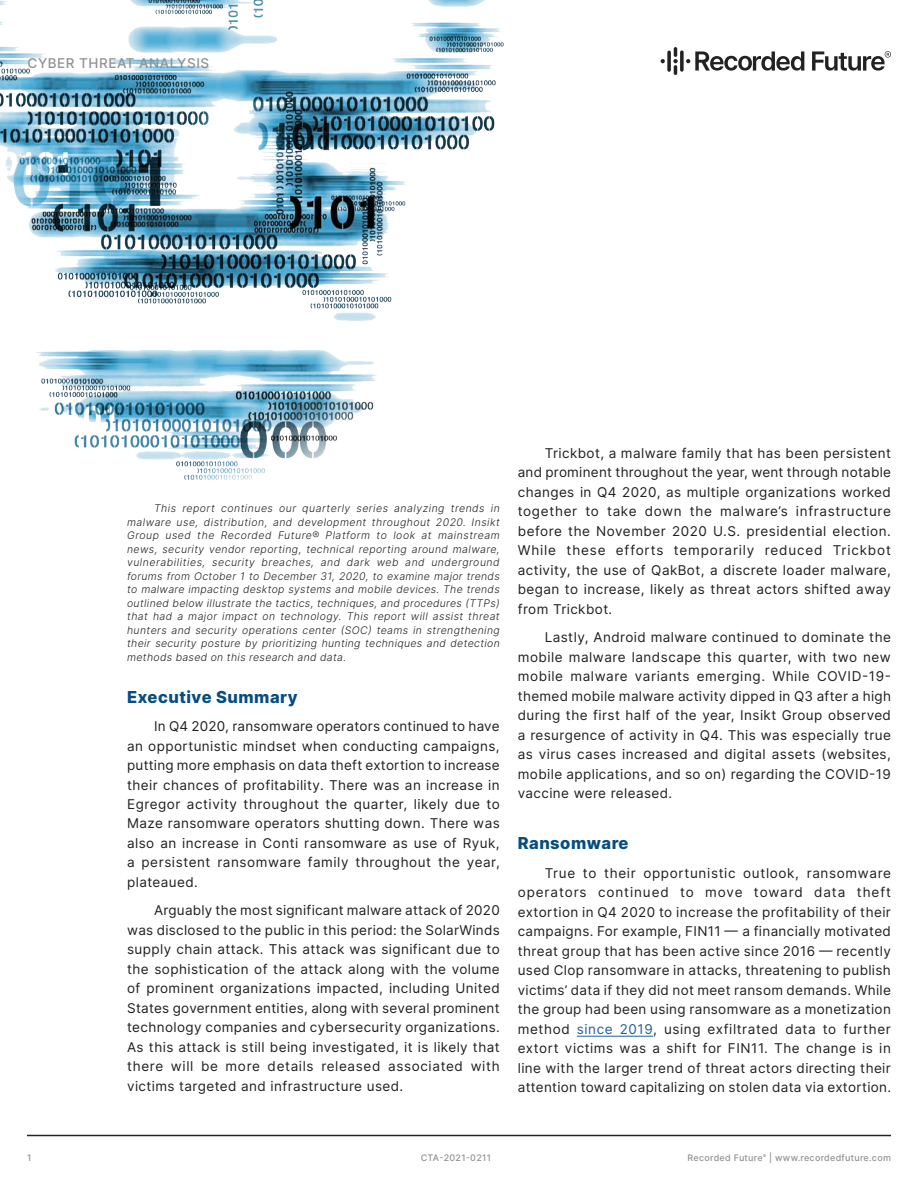
<style>
.page{position:relative;width:918px;height:1188px;background:#fff}
.page>*{position:absolute;margin:0;border:0;box-sizing:border-box;transform-origin:0 0}
.t1{font:800 16.5px "Inter";letter-spacing:.03em;color:#064d80}
.t2{font:13.5px/19.5px "Inter";letter-spacing:.03em;color:#231f20;text-align:justify}
.t3{font:500 13.5px "Inter";letter-spacing:.04em;color:#8f9193}
.t4{font:italic 300 10.5px/13.5px "Inter";letter-spacing:.03em;color:#231f20;text-align:justify}
.t5{font:500 9px "Inter";letter-spacing:.03em;color:#8f9193}
.s1{color:#215e9f}
</style>
<div class="page">
<hr style="left:27px;top:1135px;width:864px;height:1px;background:#222">
<img style="left:0;top:0;width:504px;height:480px">
<hr style="left:577px;top:1036px;width:76px;height:1px;background:#215e9f">
<svg style="left:812px;top:51px;width:79px;height:20px"></svg>
<svg style="left:661px;top:59px;width:4px;height:4px"></svg>
<svg style="left:667px;top:51px;width:4px;height:21px"></svg>
<svg style="left:673px;top:47px;width:131px;height:28px"></svg>
<p class="t3" style="left:28px;top:54px;width:183px">CYBER THREAT ANALYSIS</p>
<p class="t4" style="left:127px;top:501px;width:374px;text-indent:27px">This report continues our quarterly series analyzing trends in malware use, distribution, and development throughout 2020. Insikt Group used the Recorded Future® Platform to look at mainstream news, security vendor reporting, technical reporting around malware, vulnerabilities, security breaches, and dark web and underground forums from October 1 to December 31, 2020, to examine major trends to malware impacting desktop systems and mobile devices. The trends outlined below illustrate the tactics, techniques, and procedures (TTPs) that had a major impact on technology. This report will assist threat hunters and security operations center (SOC) teams in strengthening their security posture by prioritizing hunting techniques and detection methods based on this research and data.</p>
<p class="t1" style="left:127px;top:685px;width:172px">Executive Summary</p>
<p class="t2" style="left:127px;top:716px;width:374px;text-indent:27px">In Q4 2020, ransomware operators continued to have an opportunistic mindset when conducting campaigns, putting more emphasis on data theft extortion to increase their chances of profitability. There was an increase in Egregor activity throughout the quarter, likely due to Maze ransomware operators shutting down. There was also an increase in Conti ransomware as use of Ryuk, a persistent ransomware family throughout the year, plateaued.</p>
<p class="t2" style="left:127px;top:901px;width:374px;text-indent:27px">Arguably the most significant malware attack of 2020 was disclosed to the public in this period: the SolarWinds supply chain attack. This attack was significant due to the sophistication of the attack along with the volume of prominent organizations impacted, including United States government entities, along with several prominent technology companies and cybersecurity organizations.<br>As this attack is still being investigated, it is likely that there will be more details released associated with victims targeted and infrastructure used.</p>
<p class="t2" style="left:518px;top:443px;width:375px;text-indent:27px">Trickbot, a malware family that has been persistent and prominent throughout the year, went through notable changes in Q4 2020, as multiple organizations worked together to take down the malware’s infrastructure before the November 2020 U.S. presidential election.<br>While these efforts temporarily reduced Trickbot activity, the use of QakBot, a discrete loader malware, began to increase, likely as threat actors shifted away from Trickbot.</p>
<p class="t2" style="left:518px;top:627px;width:375px;text-indent:27px">Lastly, Android malware continued to dominate the mobile malware landscape this quarter, with two new mobile malware variants emerging. While COVID-19- themed mobile malware activity dipped in Q3 after a high during the first half of the year, Insikt Group observed a resurgence of activity in Q4. This was especially true as virus cases increased and digital assets (websites, mobile applications, and so on) regarding the COVID-19 vaccine were released.</p>
<p class="t1" style="left:518px;top:831px;width:112px">Ransomware</p>
<p class="t2" style="left:518px;top:863px;width:375px;text-indent:27px">True to their opportunistic outlook, ransomware operators continued to move toward data theft extortion in Q4 2020 to increase the profitability of their campaigns. For example, FIN11 — a financially motivated threat group that has been active since 2016 — recently used Clop ransomware in attacks, threatening to publish victims’ data if they did not meet ransom demands. While the group had been using ransomware as a monetization method <span class="s1">since 2019</span>, using exfiltrated data to further extort victims was a shift for FIN11. The change is in line with the larger trend of threat actors directing their attention toward capitalizing on stolen data via extortion.</p>
<p class="t5" style="left:27px;top:1151px;width:6px">1</p>
<p class="t5" style="left:421px;top:1151px;width:72px">CTA-2021-0211</p>
<p class="t5" style="left:688px;top:1151px;width:205px">Recorded Future<sup>®</sup> | www.recordedfuture.com</p>
</div>
